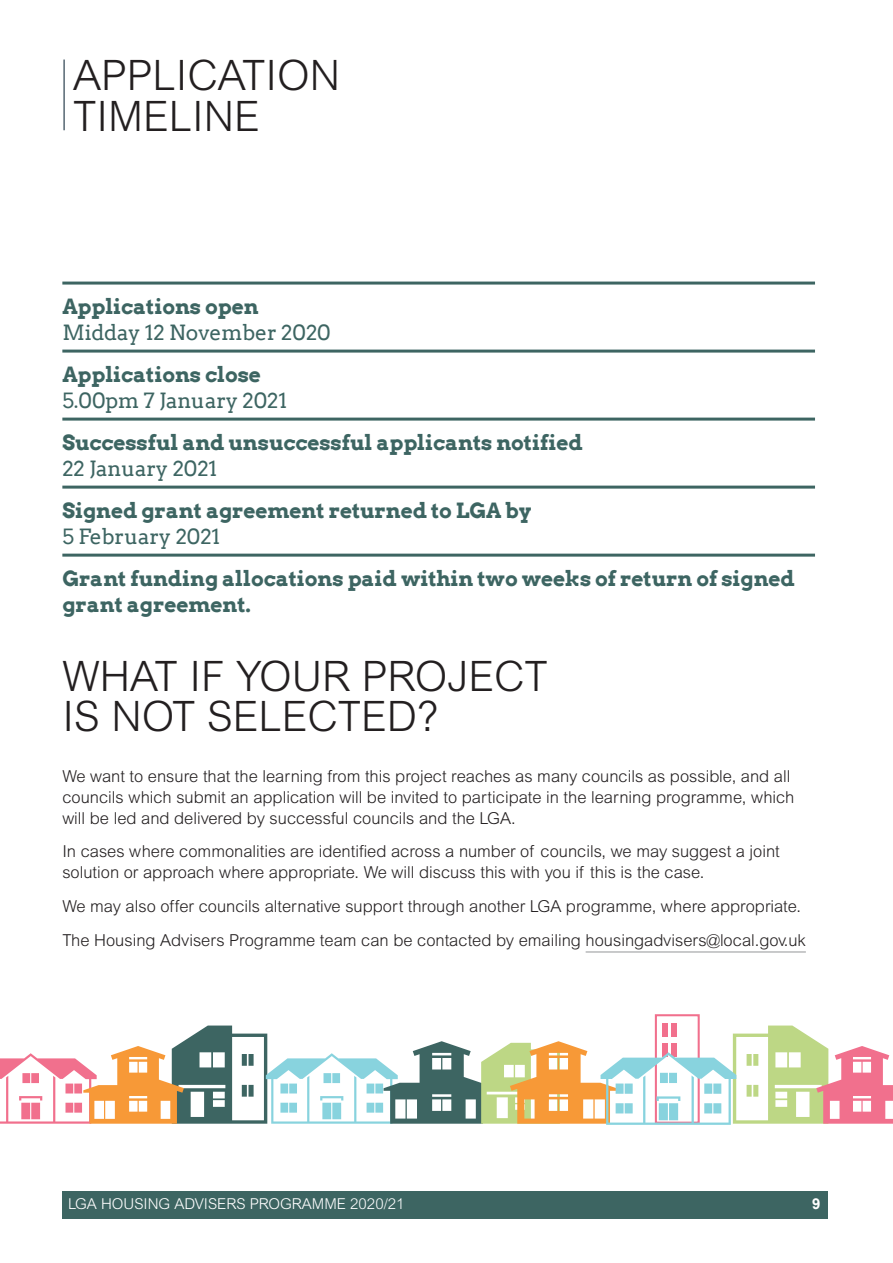
<style>
.page{position:relative;width:893px;height:1263px;background:#fff}
.page>*{position:absolute;margin:0;border:0;box-sizing:border-box;transform-origin:0 0}
.t1{font:300 42px/40.5px "Arial MT Std";color:#231f20}
.t2{font:700 21px/25.5px "Arvo";letter-spacing:-.005em;color:#3d6562}
.t3{font:21px "Arvo";letter-spacing:-.005em;color:#3d6562}
.t4{font:300 16.5px/21px "Arial MT Std";color:#231f20}
.t5{font:300 15px "Arial MT Std";color:#fff}
.t6{font:700 15px "Arial";color:#fff}
</style>
<div class="page">
<div style="left:62px;top:1191px;width:766px;height:27px;background:#3d6562"></div>
<hr style="left:62px;top:282px;width:753px;height:3px;background:#3d6562">
<hr style="left:62px;top:350px;width:753px;height:3px;background:#3d6562">
<hr style="left:62px;top:418px;width:753px;height:3px;background:#3d6562">
<hr style="left:62px;top:486px;width:753px;height:3px;background:#3d6562">
<hr style="left:62px;top:554px;width:753px;height:3px;background:#3d6562">
<hr style="left:586px;top:951px;width:220px;height:1px;background:#939598">
<hr style="left:64px;top:60px;width:1px;height:70px;background:#001b2b">
<div style="left:655px;top:1014px;width:45px;height:110px;border:2px solid #f1708d"></div>
<div style="left:662px;top:1023px;width:6px;height:14px;background:#f1708d"></div>
<div style="left:671px;top:1023px;width:6px;height:14px;background:#f1708d"></div>
<svg style="left:0;top:1025px;width:893px;height:100px"></svg>
<h1 class="t1" style="left:73px;top:55px;width:269px">APPLICATION<br>TIMELINE</h1>
<p class="t2" style="left:62px;top:294px;width:198px">Applications open</p>
<p class="t3" style="left:62px;top:320px;width:270px">Midday 12 November 2020</p>
<p class="t2" style="left:62px;top:362px;width:200px">Applications close</p>
<p class="t3" style="left:62px;top:388px;width:226px">5.00pm 7 January 2021</p>
<p class="t2" style="left:62px;top:430px;width:522px">Successful and unsuccessful applicants notified</p>
<p class="t3" style="left:62px;top:456px;width:156px">22 January 2021</p>
<p class="t2" style="left:62px;top:498px;width:471px">Signed grant agreement returned to LGA by</p>
<p class="t3" style="left:62px;top:524px;width:159px">5 February 2021</p>
<p class="t2" style="left:62px;top:566px;width:734px">Grant funding allocations paid within two weeks of return of signed grant agreement.</p>
<h1 class="t1" style="left:62px;top:656px;width:487px">WHAT IF YOUR PROJECT<br>IS NOT SELECTED?</h1>
<p class="t4" style="left:62px;top:765px;width:734px">We want to ensure that the learning from this project reaches as many councils as possible, and all councils which submit an application will be invited to participate in the learning programme, which will be led and delivered by successful councils and the LGA.</p>
<p class="t4" style="left:62px;top:841px;width:719px">In cases where commonalities are identified across a number of councils, we may suggest a joint solution or approach where appropriate. We will discuss this with you if this is the case.</p>
<p class="t4" style="left:62px;top:889px;width:745px;line-height:33.8px">We may also offer councils alternative support through another LGA programme, where appropriate.<br>The Housing Advisers Programme team can be contacted by emailing housingadvisers@local.gov.uk</p>
<p class="t5" style="left:68px;top:1195px;width:338px">LGA HOUSING ADVISERS PROGRAMME 2020/21</p>
<p class="t6" style="left:812px;top:1194px;width:10px">9</p>
</div>
